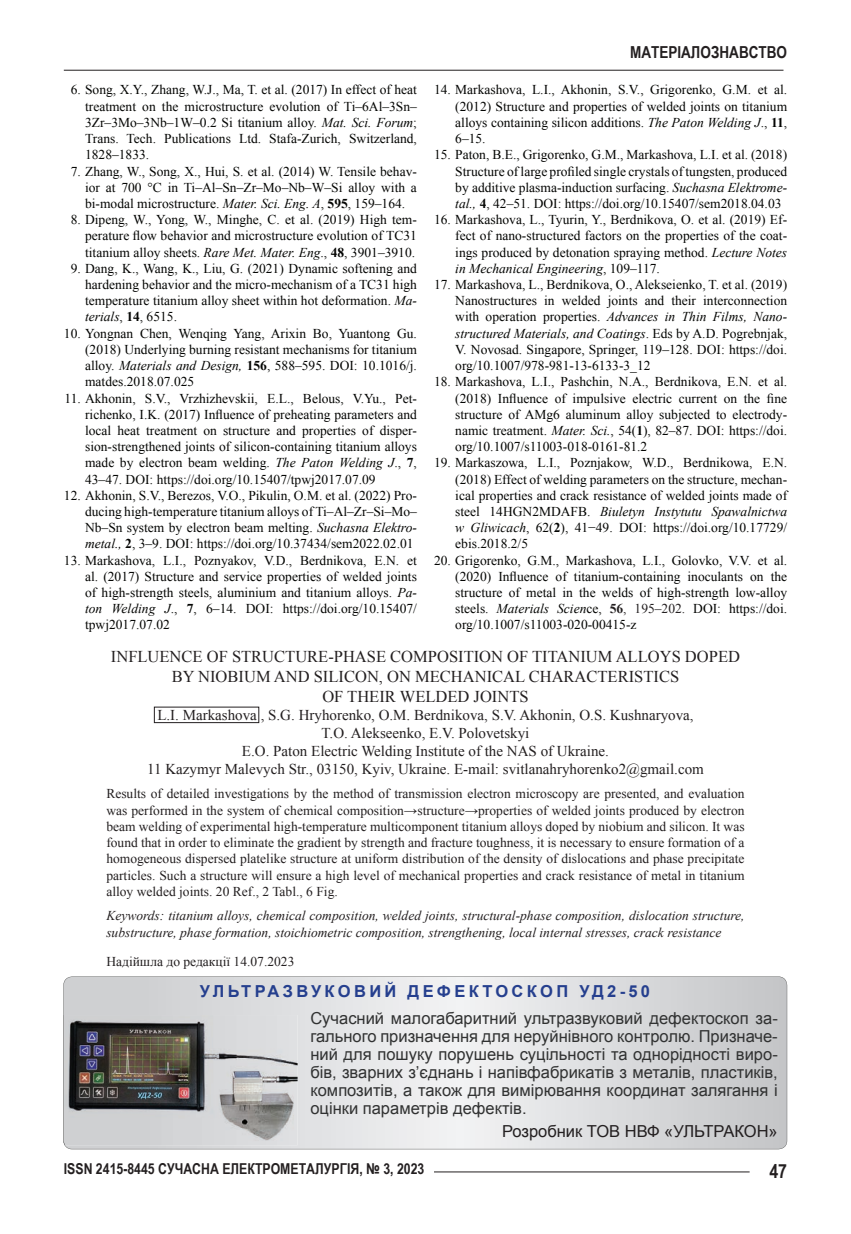
<style>
.page{position:relative;width:851px;height:1234px;background:#fff}
.page>*{position:absolute;margin:0;border:0;box-sizing:border-box;transform-origin:0 0}
.t1{font:700 19.5px "Arial Narrow";color:#231f20}
.t2{font:16.5px/18px "Arial";color:#313232;text-align:justify}
.t3{font:16.5px/19.8px "Times New Roman";color:#231f20;text-align:center}
.t4{font:700 16.5px "Arial";letter-spacing:.2em;color:#253f8e}
.t5{font:16.5px "Arial";color:#231f20}
.t6{font:700 16.5px "Arial Narrow";color:#231f20}
.t7{font:15px/18px "Times New Roman";color:#231f20;text-align:center}
.t8{font:700 15px "Arial Narrow";color:#231f20}
.t9{font:13.5px/16.2px "Times New Roman";color:#040503;text-align:justify}
.t10{font:13.5px/16.2px "Times New Roman";color:#231f20;text-align:justify}
.t11{font:italic 13.5px/16.2px "Times New Roman";color:#231f20}
.s1{font-style:italic}
.s2{font-weight:700}
.s3{font-weight:700;color:#231f20}
.s4{color:#231f20}
</style>
<div class="page">
<hr style="left:434px;top:1171px;width:315px;height:1px;background:#231f20">
<hr style="left:64px;top:70px;width:719px;height:1px;background:#231f20">
<svg style="left:63px;top:976px;width:724px;height:172px;background:#dddee0"></svg>
<img style="left:64px;top:1014px;width:233px;height:130px">
<p class="t6" style="left:630px;top:39px;width:159px">МАТЕРІАЛОЗНАВСТВО</p>
<p class="t9" style="left:85px;top:82px;width:333px;text-indent:-14px">6. Song, X.Y., Zhang, W.J., Ma, T. et al. (2017) In effect of heat treatment on the microstructure evolution of Ti–6Al–3Sn– 3Zr–3Mo–3Nb–1W–0.2 Si titanium alloy. <span class="s1">Mat. Sci. Forum</span>; Trans. Tech. Publications Ltd. Stafa-Zurich, Switzerland, 1828–1833.</p>
<p class="t9" style="left:85px;top:163px;width:333px;text-indent:-14px">7. Zhang, W., Song, X., Hui, S. et al. (2014) W. Tensile behav&shy;ior at 700 °C in Ti–Al–Sn–Zr–Mo–Nb–W–Si alloy with a bi-modal microstructure. <span class="s1">Mater. Sci. Eng. A</span>, <span class="s2">595</span>, 159–164.</p>
<p class="t9" style="left:85px;top:211px;width:333px;text-indent:-14px">8. Dipeng, W., Yong, W., Minghe, C. et al. (2019) High tem&shy;perature flow behavior and microstructure evolution of TC31 titanium alloy sheets. <span class="s1">Rare Met. Mater. Eng</span>., <span class="s2">48</span>, 3901–3910.</p>
<p class="t9" style="left:85px;top:260px;width:333px;text-indent:-14px">9. Dang, K., Wang, K., Liu, G. (2021) Dynamic softening and hardening behavior and the micro-mechanism of a TC31 high temperature titanium alloy sheet within hot deformation. <span class="s1">Ma&shy;terials</span>, <span class="s2">14</span>, 6515.</p>
<p class="t9" style="left:85px;top:325px;width:333px;text-indent:-21px">10. Yongnan Chen, Wenqing Yang, Arixin Bo, Yuantong Gu. (2018) Underlying burning resistant mechanisms for titanium alloy. <span class="s1">Materials and Design,</span> <span class="s2">156</span>, 588–595. DOI: 10.1016/j. matdes.2018.07.025</p>
<p class="t9" style="left:85px;top:389px;width:333px;text-indent:-21px">11. Akhonin, S.V., Vrzhizhevskii, E.L., Belous, V.Yu., Pet&shy;richenko, I.K. (2017) Influence of preheating parameters and local heat treatment on structure and properties of disper&shy;sion-strengthened joints of silicon-containing titanium alloys made by electron beam welding. <span class="s1">The Paton Welding J</span>., <span class="s2">7</span>, 43–47. DOI: https://doi.org/10.15407/tpwj2017.07.09</p>
<p class="t9" style="left:85px;top:487px;width:333px;text-indent:-21px">12. Akhonin, S.V., Berezos, V.O., Pikulin, O.M. et al. (2022) Pro&shy;ducing high-temperature titanium alloys of Ti–Al–Zr–Si–Mo– Nb–Sn system by electron beam melting. <span class="s1">Suchasna Elektro&shy;metal.,</span> <span class="s2">2</span>, 3–9. DOI: https://doi.org/10.37434/sem2022.02.01</p>
<p class="t9" style="left:85px;top:551px;width:333px;text-indent:-21px">13. Markashova, L.I., Poznyakov, V.D., Berdnikova, E.N. et al. (2017) Structure and service properties of welded joints of high-strength steels, aluminium and titanium alloys. <span class="s1">Pa&shy;ton Welding J</span>., <span class="s2">7</span>, 6–14. DOI: https://doi.org/10.15407/ tpwj2017.07.02</p>
<p class="t9" style="left:455px;top:82px;width:333px;text-indent:-21px">14. Markashova, L.I., Akhonin, S.V., Grigorenko, G.M. et al. (2012) Structure and properties of welded joints on titanium alloys containing silicon additions. <span class="s1">The Paton Welding J</span>., <span class="s2">11</span>, 6–15.</p>
<p class="t9" style="left:455px;top:146px;width:333px;text-indent:-21px">15. Paton, B.E., Grigorenko, G.M., Markashova, L.I. et al. (2018)<br>Structure of large profiled single crystals of tungsten, produced by additive plasma-induction surfacing. <span class="s1">Suchasna Elektrome&shy;tal.,</span> <span class="s2">4</span>, 42–51. DOI: https://doi.org/10.15407/sem2018.04.03</p>
<p class="t9" style="left:455px;top:211px;width:333px;text-indent:-21px">16. Markashova, L., Tyurin, Y., Berdnikova, O. et al. (2019) Ef&shy;fect of nano-structured factors on the properties of the coat&shy;ings produced by detonation spraying method. <span class="s1">Lecture Notes in Mechanical Engineering</span>, 109–117.</p>
<p class="t9" style="left:455px;top:276px;width:333px;text-indent:-21px">17. Markashova, L., Berdnikova, O., Alekseienko, T. et al. (2019)<br>Nanostructures in welded joints and their interconnection with operation properties. <span class="s1">Advances in Thin Films, Nano&shy;structured Materials, and Coatings</span>. Eds by A.D. Pogrebnjak, V. Novosad. Singapore, Springer, 119–128. DOI: https://doi. org/10.1007/978-981-13-6133-3_12</p>
<p class="t9" style="left:455px;top:373px;width:333px;text-indent:-21px">18. Markashova, L.I., Pashchin, N.A., Berdnikova, E.N. et al. (2018) Influence of impulsive electric current on the fine structure of AMg6 aluminum alloy subjected to electrody&shy;namic treatment. <span class="s1">Mater. Sci.</span>, 54(<span class="s2">1</span>), 82–87. DOI: https://doi. org/10.1007/s11003-018-0161-81.2</p>
<p class="t9" style="left:455px;top:454px;width:333px;text-indent:-21px">19. Markaszowa, L.I., Poznjakow, W.D., Berdnikowa, E.N. (2018) Effect of welding parameters on the structure, mechan&shy;ical properties and crack resistance of welded joints made of steel 14HGN2MDAFB. <span class="s1">Biuletyn Instytutu Spawalnictwa w Gliwicach</span>, 62(<span class="s2">2</span>), 41−49. DOI: https://doi.org/10.17729/ ebis.2018.2/5</p>
<p class="t9" style="left:455px;top:551px;width:333px;text-indent:-21px">20. Grigorenko, G.M., Markashova, L.I., Golovko, V.V. et al. (2020) Influence of titanium-containing inoculants on the structure of metal in the welds of high-strength low-alloy steels. <span class="s1">Materials Scien</span>ce, <span class="s3">56</span><span class="s4">, 195–202.</span> DOI: https://doi. org/10.1007/s11003-020-00415-z</p>
<p class="t3" style="left:111px;top:646px;width:630px">INFLUENCE OF STRUCTURE-PHASE COMPOSITION OF TITANIUM ALLOYS DOPED<br>BY NIOBIUM AND SILICON, ON MECHANICAL CHARACTERISTICS<br>OF THEIR WELDED JOINTS</p>
<p class="t7" style="left:147px;top:705px;width:558px">L.I. Markashova , S.G. Hryhorenko, O.M. Berdnikova, S.V. Akhonin, O.S. Kushnaryova, T.O. Alekseenko, E.V. Polovetskyi<br>E.O. Paton Electric Welding Institute of the NAS of Ukraine.<br>11 Kazymyr Malevych Str., 03150, Kyiv, Ukraine. E-mail: svitlanahryhorenko2@gmail.com</p>
<p class="t10" style="left:106px;top:785px;width:639px">Results of detailed investigations by the method of transmission electron microscopy are presented, and evaluation was performed in the system of chemical composition→structure→properties of welded joints produced by electron beam welding of experimental high-temperature multicomponent titanium alloys doped by niobium and silicon. It was found that in order to eliminate the gradient by strength and fracture toughness, it is necessary to ensure formation of a homogeneous dispersed platelike structure at uniform distribution of the density of dislocations and phase precipitate particles. Such a structure will ensure a high level of mechanical properties and crack resistance of metal in titanium alloy welded joints. 20 Ref., 2 Tabl., 6 Fig.</p>
<p class="t11" style="left:106px;top:907px;width:639px">Keywords: titanium alloys, chemical composition, welded joints, structural-phase composition, dislocation structure, substructure, phase formation, stoichiometric composition, strengthening, local internal stresses, crack resistance</p>
<p class="t10" style="left:106px;top:952px;width:189px">Надійшла до редакції 14.07.2023</p>
<p class="t4" style="left:200px;top:980px;width:451px">УЛЬТРАЗВУКОВИЙ ДЕФЕКТОСКОП УД2-50</p>
<p class="t2" style="left:310px;top:1009px;width:469px">Сучасний малогабаритний ультразвуковий дефектоскоп за&shy;гального призначення для неруйнівного контролю. Призначе&shy;ний для пошуку порушень суцільності та однорідності виро&shy;бів, зварних з’єднань і напівфабрикатів з металів, пластиків, композитів, а також для вимірювання координат залягання і оцінки параметрів дефектів.</p>
<p class="t5" style="left:502px;top:1120px;width:277px">Розробник ТОВ НВФ «УЛЬТРАКОН»</p>
<p class="t8" style="left:64px;top:1157px;width:362px">ISSN 2415-8445 СУЧАСНА ЕЛЕКТРОМЕТАЛУРГІЯ, № 3, 2023</p>
<h1 class="t1" style="left:769px;top:1155px;width:19px">47</h1>
</div>
